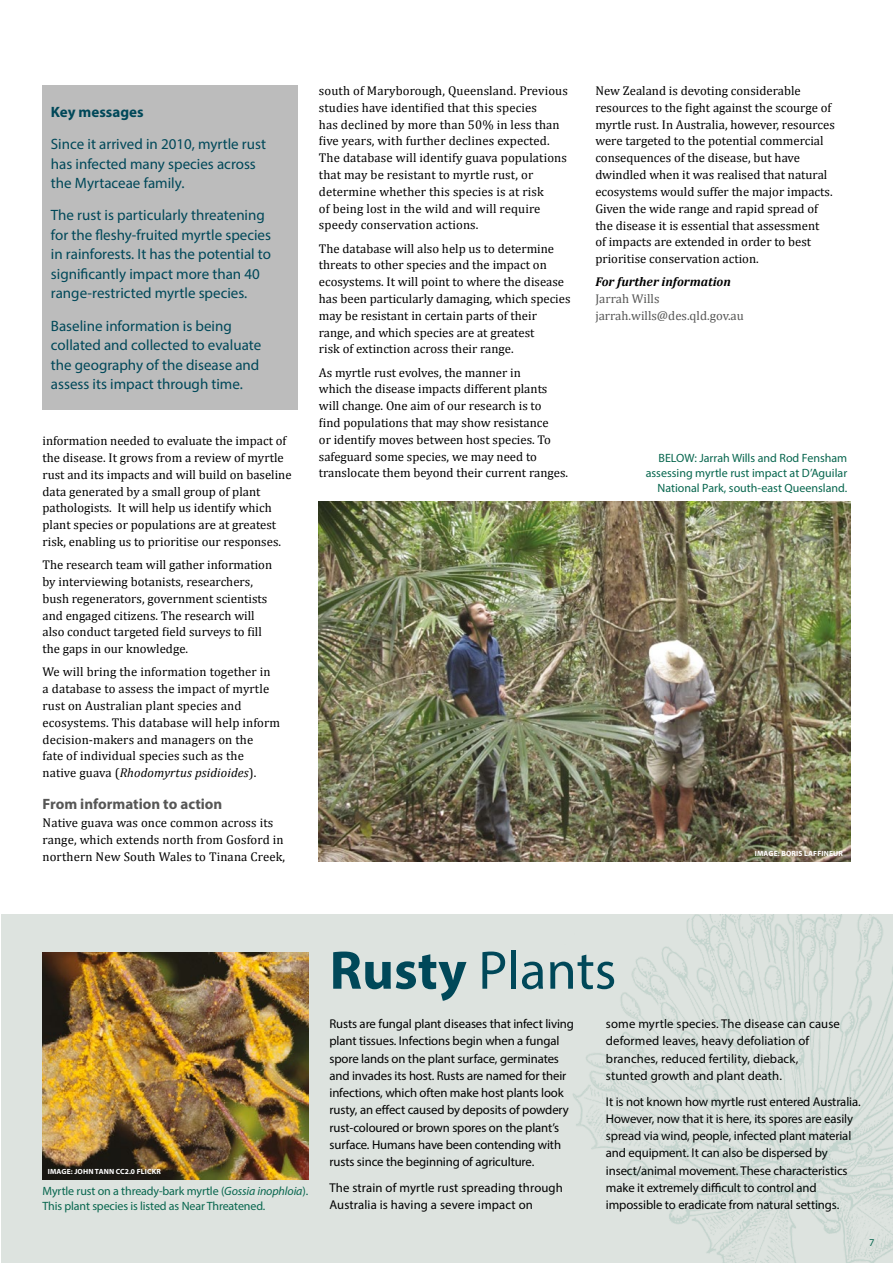
<style>
.page{position:relative;width:893px;height:1263px;background:#fff}
.page>*{position:absolute;margin:0;border:0;box-sizing:border-box;transform-origin:0 0}
.t1{font:54.75px "Myriad Pro";color:#004859}
.t2{font:15px/19.5px "Myriad Pro";color:#004859}
.t3{font:700 15px "Myriad Pro";color:#575756}
.t4{font:700 15px "Myriad Pro";color:#004859}
.t5{font:12.75px/16.8px "Cambria";color:#000}
.t6{font:12.75px/17.2px "Myriad Pro";letter-spacing:-.01em;color:#000}
.t7{font:12.75px/17.2px "Myriad Pro";letter-spacing:.01em;color:#000}
.t8{font:12.75px/16.8px "Cambria";color:#575756}
.t9{font:italic 700 12.75px "Cambria";color:#000}
.t10{font:12px/15px "Myriad Pro";color:#07664e;text-align:right}
.t11{font:10.5px "Myriad Pro";color:#07664e}
.t12{font:700 7.5px "Myriad Pro";letter-spacing:.02em;color:#fff}
.s1{font-style:italic}
.s2{font-weight:700}
</style>
<div class="page">
<div style="left:1px;top:914px;width:892px;height:349px;background:#dde3df"></div>
<div style="left:42px;top:85px;width:256px;height:325px;background:#bcbcbc"></div>
<img style="left:319px;top:502px;width:531px;height:360px">
<img style="left:42px;top:952px;width:266px;height:227px">
<img style="left:573px;top:914px;width:320px;height:349px">
<p class="t4" style="left:51px;top:102px;width:94px">Key messages</p>
<p class="t2" style="left:51px;top:134px;width:217px">Since it arrived in 2010, myrtle rust has infected many species across the Myrtaceae family.</p>
<p class="t2" style="left:51px;top:205px;width:222px">The rust is particularly threatening for the fleshy-fruited myrtle species in rainforests. It has the potential to significantly impact more than 40 range-restricted myrtle species.</p>
<p class="t2" style="left:51px;top:316px;width:212px">Baseline information is being collated and collected to evaluate the geography of the disease and assess its impact through time.</p>
<p class="t5" style="left:43px;top:432px;width:251px">information needed to evaluate the impact of the disease. It grows from a review of myrtle rust and its impacts and will build on baseline data generated by a small group of plant pathologists. It will help us identify which plant species or populations are at greatest risk, enabling us to prioritise our responses.</p>
<p class="t5" style="left:43px;top:556px;width:231px">The research team will gather information by interviewing botanists, researchers, bush regenerators, government scientists and engaged citizens. The research will also conduct targeted field surveys to fill the gaps in our knowledge.</p>
<p class="t5" style="left:43px;top:664px;width:239px">We will bring the information together in<br>a database to assess the impact of myrtle rust on Australian plant species and ecosystems. This database will help inform decision-makers and managers on the<br>fate of individual species such as the native guava (<span class="s1">Rhodomyrtus psidioides</span>).</p>
<p class="t3" style="left:43px;top:794px;width:181px">From information to action</p>
<p class="t5" style="left:43px;top:814px;width:244px">Native guava was once common across its range, which extends north from Gosford in northern New South Wales to Tinana Creek,</p>
<p class="t5" style="left:319px;top:82px;width:251px">south of Maryborough, Queensland. Previous studies have identified that this species<br>has declined by more than 50% in less than five years, with further declines expected.<br>The database will identify guava populations that may be resistant to myrtle rust, or determine whether this species is at risk<br>of being lost in the wild and will require speedy conservation actions.</p>
<p class="t5" style="left:319px;top:240px;width:253px">The database will also help us to determine threats to other species and the impact on ecosystems. It will point to where the disease has been particularly damaging, which species may be resistant in certain parts of their range, and which species are at greatest<br>risk of extinction across their range.</p>
<p class="t5" style="left:319px;top:364px;width:251px">As myrtle rust evolves, the manner in<br>which the disease impacts different plants will change. One aim of our research is to<br>find populations that may show resistance<br>or identify moves between host species. To safeguard some species, we may need to translocate them beyond their current ranges.</p>
<p class="t5" style="left:595px;top:82px;width:241px">New Zealand is devoting considerable resources to the fight against the scourge of myrtle rust. In Australia, however, resources were targeted to the potential commercial consequences of the disease, but have dwindled when it was realised that natural ecosystems would suffer the major impacts.<br>Given the wide range and rapid spread of the disease it is essential that assessment<br>of impacts are extended in order to best prioritise conservation action.</p>
<p class="t9" style="left:595px;top:273px;width:137px">For further information</p>
<p class="t8" style="left:595px;top:290px;width:150px">Jarrah Wills jarrah.wills@des.qld.gov.au</p>
<p class="t10" style="left:646px;top:450px;width:203px">BELOW: Jarrah Wills and Rod Fensham assessing myrtle rust impact at D’Aguilar<br>National Park, south-east Queensland.</p>
<p class="t12" style="left:755px;top:848px;width:90px">IMAGE: BORIS LAFFINEUR</p>
<p class="t12" style="left:48px;top:1166px;width:115px">IMAGE: JOHN TANN CC2.0 FLICKR</p>
<p class="t10" style="left:42px;top:1183px;width:267px;text-align:left">Myrtle rust on a thready-bark myrtle (<span class="s1">Gossia inophloia</span>).<br>This plant species is listed as Near Threatened.</p>
<h1 class="t1" style="left:330px;top:936px;width:288px"><span class="s2">Rusty</span> Plants</h1>
<p class="t6" style="left:329px;top:1015px;width:246px">Rusts are fungal plant diseases that infect living plant tissues. Infections begin when a fungal spore lands on the plant surface, germinates and invades its host. Rusts are named for their infections, which often make host plants look rusty, an effect caused by deposits of powdery rust-coloured or brown spores on the plant’s surface. Humans have been contending with rusts since the beginning of agriculture.</p>
<p class="t7" style="left:329px;top:1179px;width:235px">The strain of myrtle rust spreading through<br>Australia is having a severe impact on</p>
<p class="t7" style="left:606px;top:1015px;width:236px">some myrtle species. The disease can cause deformed leaves, heavy defoliation of branches, reduced fertility, dieback, stunted growth and plant death.</p>
<p class="t6" style="left:606px;top:1092px;width:256px">It is not known how myrtle rust entered Australia.<br>However, now that it is here, its spores are easily spread via wind, people, infected plant material and equipment. It can also be dispersed by insect/animal movement. These characteristics make it extremely difficult to control and impossible to eradicate from natural settings.</p>
<p class="t11" style="left:869px;top:1236px;width:7px">7</p>
</div>
